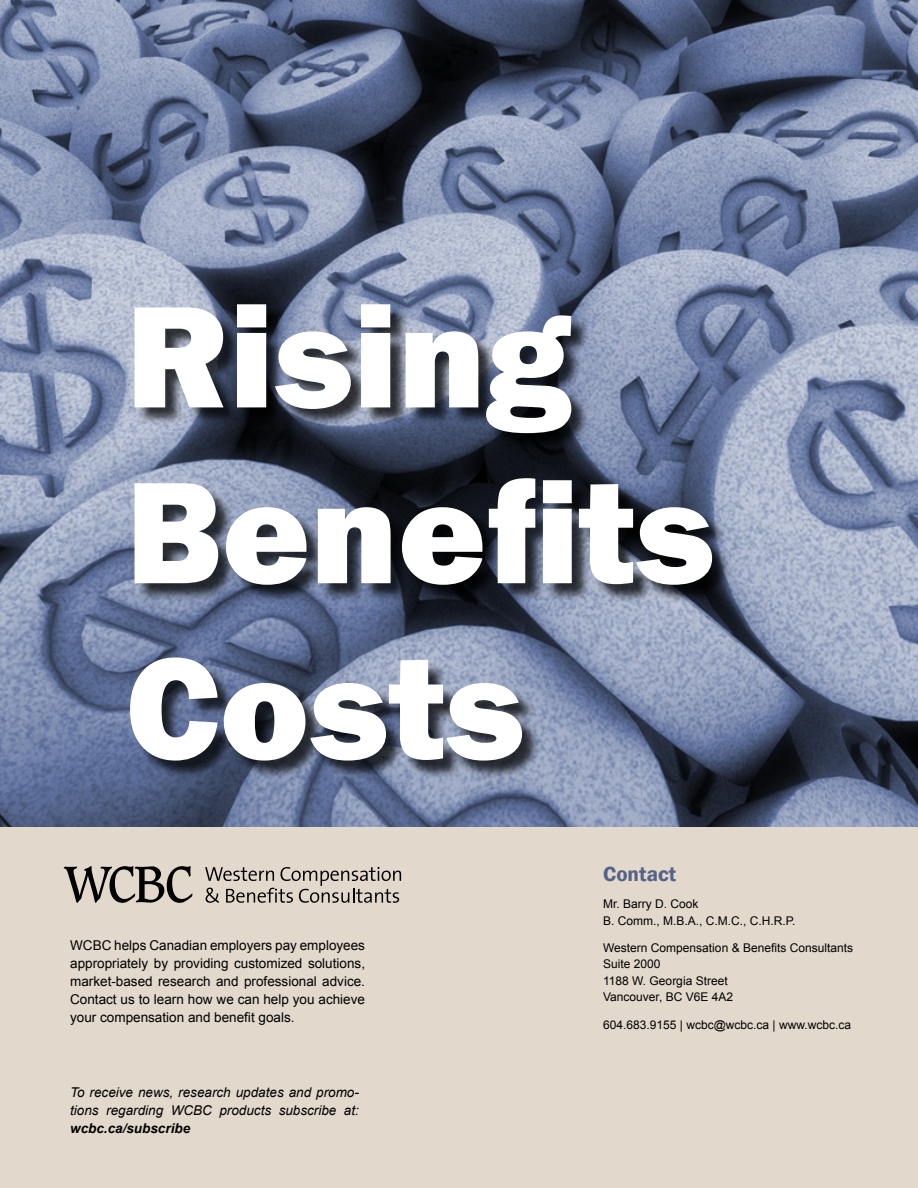
<style>
.page{position:relative;width:918px;height:1188px;background:#fff}
.page>*{position:absolute;margin:0;border:0;box-sizing:border-box;transform-origin:0 0}
.t1{font:800 150px/175.8px "Franklin Gothic";color:#fff}
.t2{font:600 21px "Franklin Gothic";color:#546289}
.t3{font:13.5px/18px "Arial";color:#000;text-align:justify}
.t4{font:italic 13.5px/18px "Arial";color:#000}
.t5{font:italic 700 13.5px "Arial";color:#000}
.t6{font:12px/16.5px "Arial";color:#000}
</style>
<div class="page">
<img style="left:0;top:0;width:918px;height:827px">
<div style="left:0;top:827px;width:918px;height:361px;background:#e2d8cc"></div>
<svg style="left:205px;top:867px;width:196px;height:36px"></svg>
<svg style="left:64px;top:866px;width:128px;height:37px"></svg>
<div style="left:132px;top:306px;width:599px;height:473px;background:#000;opacity:.75"></div>
<h1 class="t1" style="left:126px;top:269px;width:590px">Rising<br>Benefits<br>Costs</h1>
<p class="t3" style="left:70px;top:936px;width:296px">WCBC helps Canadian employers pay employees appropriately by providing customized solutions, market-based research and professional advice.<br>Contact us to learn how we can help you achieve your compensation and benefit goals.</p>
<p class="t4" style="left:70px;top:1084px;width:290px">To receive news, research updates and promo&shy;tions regarding WCBC products subscribe at:</p>
<p class="t5" style="left:70px;top:1120px;width:122px">wcbc.ca/subscribe</p>
<h2 class="t2" style="left:603px;top:861px;width:75px">Contact</h2>
<p class="t6" style="left:603px;top:896px;width:194px">Mr. Barry D. Cook<br>B. Comm., M.B.A., C.M.C., C.H.R.P.</p>
<p class="t6" style="left:603px;top:940px;width:251px">Western Compensation &amp; Benefits Consultants<br>Suite 2000<br>1188 W. Georgia Street<br>Vancouver, BC V6E 4A2</p>
<p class="t6" style="left:603px;top:1016px;width:249px">604.683.9155 | wcbc@wcbc.ca | www.wcbc.ca</p>
</div>
